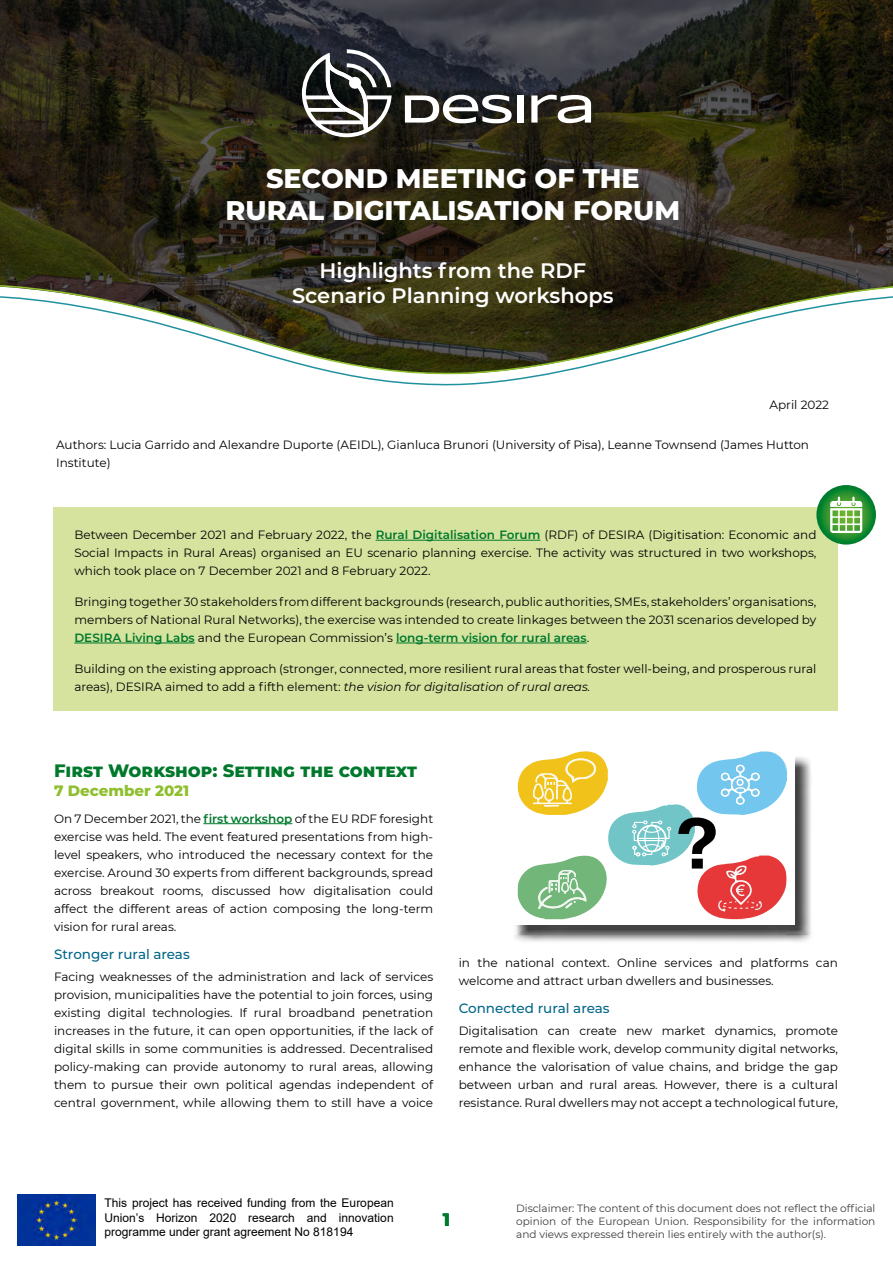
<style>
.page{position:relative;width:893px;height:1263px;background:#fff}
.page>*{position:absolute;margin:0;border:0;box-sizing:border-box;transform-origin:0 0}
.subtitulo_main{font:800 27px/32.4px "Montserrat";color:#fff;text-align:center}
.subtitulo_main-2{font:600 21px/25.2px "Montserrat";color:#fff;text-align:center}
.titulo_presentation{font:800 18px "Montserrat";color:#00792c}
.t1{font:800 15px "Montserrat";color:#8ebf2d}
.titulo_del_speaker{font:500 13.5px "Montserrat";color:#068}
.t2{font:12px/18px "Montserrat";color:#000;text-align:justify}
.t3{font:12px/14.4px "Arial";color:#000;text-align:justify}
.t4{font:10.5px/12.6px "Montserrat";color:#3c3c3b;text-align:justify}
.s1{font-weight:600;color:#00792c}
.s2{font-style:italic}
</style>
<div class="page">
<svg style="left:0;top:0;width:893px;height:284px;background:#2b281b"></svg>
<svg style="left:0;top:284px;width:893px;height:11px;background:#403c26"></svg>
<svg style="left:0;top:295px;width:893px;height:91px"></svg>
<svg style="left:405px;top:95px;width:107px;height:28px"></svg>
<div style="left:517px;top:95px;width:7px;height:28px;background:#fff"></div>
<svg style="left:531px;top:95px;width:60px;height:28px"></svg>
<svg style="left:302px;top:49px;width:90px;height:88px"></svg>
<img style="left:18px;top:1194px;width:77px;height:52px">
<div style="left:513px;top:754px;width:300px;height:190px;background:#000;opacity:.75"></div>
<div style="left:511px;top:752px;width:283px;height:173px;background:#fff"></div>
<div style="left:53px;top:507px;width:785px;height:204px;background:#d5e39f"></div>
<hr style="left:376px;top:540px;width:164px;height:1px;background:#00792c">
<hr style="left:74px;top:643px;width:121px;height:1px;background:#00792c">
<hr style="left:396px;top:643px;width:191px;height:1px;background:#00792c">
<hr style="left:203px;top:823px;width:89px;height:1px;background:#00792c">
<svg style="left:816px;top:485px;width:60px;height:60px;background:#1e8d36"></svg>
<svg style="left:830px;top:496px;width:32px;height:37px"></svg>
<svg style="left:517px;top:751px;width:270px;height:168px"></svg>
<p class="subtitulo_main" style="left:226px;top:160px;width:456px">SECOND MEETING OF THE<br>RURAL DIGITALISATION FORUM</p>
<p class="subtitulo_main-2" style="left:292px;top:257px;width:323px">Highlights from the RDF<br>Scenario Planning workshops</p>
<p class="t2" style="left:769px;top:395px;width:61px">April 2022</p>
<p class="t2" style="left:56px;top:435px;width:754px">Authors: Lucia Garrido and Alexandre Duporte (AEIDL), Gianluca Brunori (University of Pisa), Leanne Townsend (James Hutton<br>Institute)</p>
<p class="t2" style="left:74px;top:525px;width:743px">Between December 2021 and February 2022, the <span class="s1">Rural Digitalisation Forum</span> (RDF) of DESIRA (Digitisation: Economic and Social Impacts in Rural Areas) organised an EU scenario planning exercise. The activity was structured in two workshops, which took place on 7 December 2021 and 8 February 2022.</p>
<p class="t2" style="left:74px;top:592px;width:743px">Bringing together 30 stakeholders from different backgrounds (research, public authorities, SMEs, stakeholders’ organisations, members of National Rural Networks), the exercise was intended to create linkages between the 2031 scenarios developed by <span class="s1">DESIRA Living Labs</span> and the European Commission’s <span class="s1">long-term vision for rural areas</span>.</p>
<p class="t2" style="left:74px;top:659px;width:744px">Building on the existing approach (stronger, connected, more resilient rural areas that foster well-being, and prosperous rural areas), DESIRA aimed to add a fifth element: <span class="s2">the vision for digitalisation of rural areas.</span></p>
<p class="titulo_presentation" style="left:54px;top:757px;width:364px">First Workshop: Setting the context</p>
<p class="t1" style="left:54px;top:780px;width:137px">7 December 2021</p>
<p class="t2" style="left:54px;top:809px;width:381px">On 7 December 2021, the <span class="s1">first workshop</span> of the EU RDF foresight exercise was held. The event featured presentations from high&shy;level speakers, who introduced the necessary context for the exercise. Around 30 experts from different backgrounds, spread across breakout rooms, discussed how digitalisation could affect the different areas of action composing the long-term vision for rural areas.</p>
<p class="titulo_del_speaker" style="left:54px;top:944px;width:137px">Stronger rural areas</p>
<p class="t2" style="left:54px;top:967px;width:381px">Facing weaknesses of the administration and lack of services provision, municipalities have the potential to join forces, using existing digital technologies. If rural broadband penetration increases in the future, it can open opportunities, if the lack of digital skills in some communities is addressed. Decentralised policy-making can provide autonomy to rural areas, allowing them to pursue their own political agendas independent of central government, while allowing them to still have a voice</p>
<p class="t2" style="left:459px;top:953px;width:381px">in the national context. Online services and platforms can welcome and attract urban dwellers and businesses.</p>
<p class="titulo_del_speaker" style="left:459px;top:999px;width:152px">Connected rural areas</p>
<p class="t2" style="left:459px;top:1021px;width:381px">Digitalisation can create new market dynamics, promote remote and flexible work, develop community digital networks, enhance the valorisation of value chains, and bridge the gap between urban and rural areas. However, there is a cultural resistance. Rural dwellers may not accept a technological future,</p>
<p class="t3" style="left:105px;top:1196px;width:291px">This project has received funding from the European Union’s Horizon 2020 research and innovation programme under grant agreement No 818194</p>
<p class="t4" style="left:516px;top:1202px;width:361px">Disclaimer: The content of this document does not reflect the official opinion of the European Union. Responsibility for the information and views expressed therein lies entirely with the author(s).</p>
<h3 class="titulo_presentation" style="left:443px;top:1207px;width:9px">1</h3>
</div>
